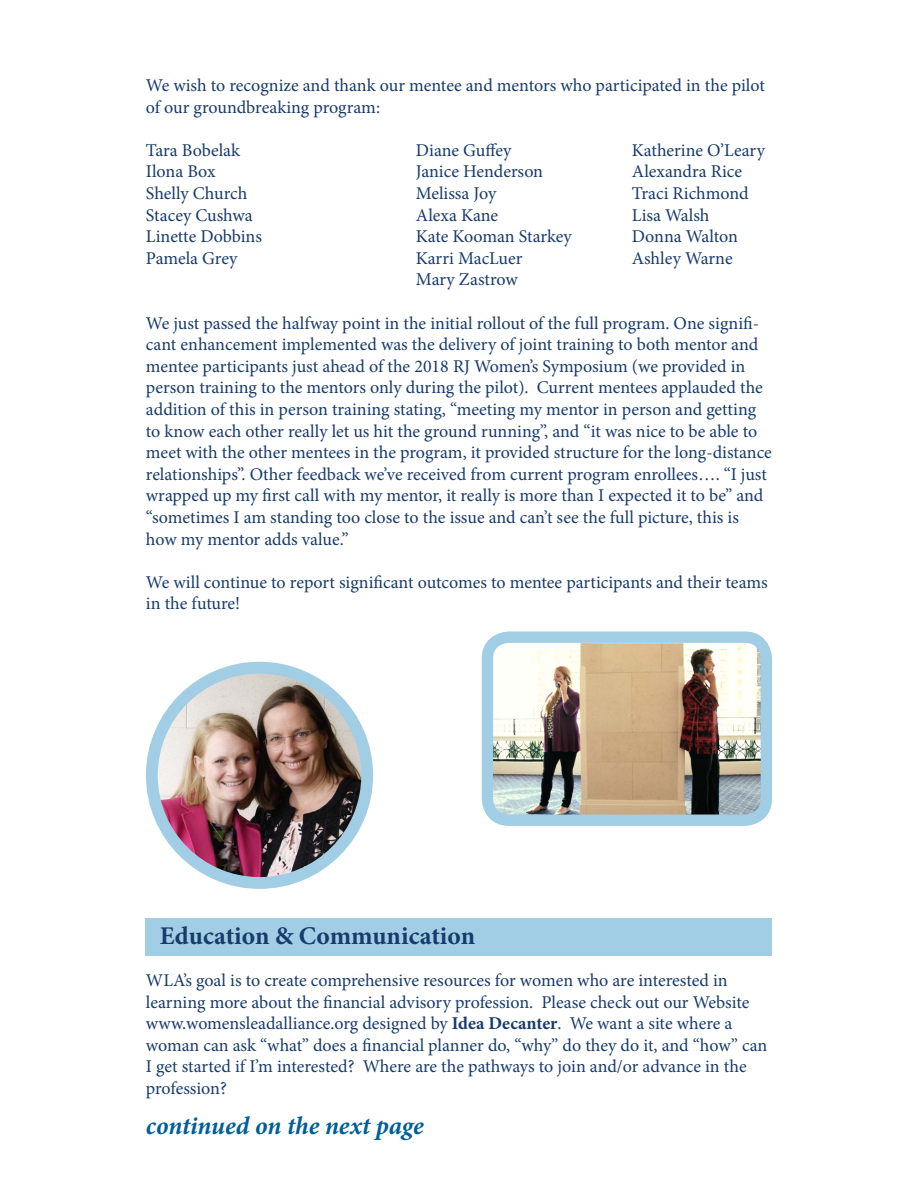
<style>
.page{position:relative;width:918px;height:1188px;background:#fff}
.page>*{position:absolute;margin:0;border:0;box-sizing:border-box;transform-origin:0 0}
.t1{font:700 25.5px "Minion Pro";color:#173b6b}
.t2{font:italic 700 25.5px "Minion Pro";letter-spacing:-.005em;color:#005f99}
.t3{font:18px/21.6px "Minion Pro";letter-spacing:-.005em;color:#173b6b}
.s1{font-weight:700}
</style>
<div class="page">
<img style="left:152px;top:668px;width:215px;height:215px;border-radius:108px">
<div style="left:146px;top:662px;width:227px;height:227px;border:12px solid #a1cee5;border-radius:50%"></div>
<img style="left:494px;top:644px;width:266px;height:170px">
<div style="left:482px;top:632px;width:290px;height:194px;border:11px solid #a1cee5;border-radius:22px"></div>
<div style="left:146px;top:918px;width:626px;height:38px;background:#a1cee5"></div>
<p class="t3" style="left:146px;top:75px;width:621px">We wish to recognize and thank our mentee and mentors who participated in the pilot of our groundbreaking program:</p>
<p class="t3" style="left:146px;top:139px;width:96px">Tara Bobelak</p>
<p class="t3" style="left:416px;top:139px;width:97px">Diane Guffey</p>
<p class="t3" style="left:632px;top:139px;width:135px">Katherine O’Leary</p>
<p class="t3" style="left:146px;top:161px;width:71px">Ilona Box</p>
<p class="t3" style="left:416px;top:161px;width:129px">Janice Henderson</p>
<p class="t3" style="left:632px;top:161px;width:112px">Alexandra Rice</p>
<p class="t3" style="left:146px;top:183px;width:103px">Shelly Church</p>
<p class="t3" style="left:416px;top:183px;width:82px">Melissa Joy</p>
<p class="t3" style="left:632px;top:183px;width:118px">Traci Richmond</p>
<p class="t3" style="left:146px;top:204px;width:108px">Stacey Cushwa</p>
<p class="t3" style="left:416px;top:204px;width:84px">Alexa Kane</p>
<p class="t3" style="left:632px;top:204px;width:79px">Lisa Walsh</p>
<p class="t3" style="left:146px;top:226px;width:118px">Linette Dobbins</p>
<p class="t3" style="left:416px;top:226px;width:157px">Kate Kooman Starkey</p>
<p class="t3" style="left:632px;top:226px;width:108px">Donna Walton</p>
<p class="t3" style="left:146px;top:247px;width:93px">Pamela Grey</p>
<p class="t3" style="left:416px;top:247px;width:108px">Karri MacLuer</p>
<p class="t3" style="left:632px;top:247px;width:102px">Ashley Warne</p>
<p class="t3" style="left:416px;top:269px;width:103px">Mary Zastrow</p>
<p class="t3" style="left:146px;top:312px;width:628px">We just passed the halfway point in the initial rollout of the full program. One signifi&shy;cant enhancement implemented was the delivery of joint training to both mentor and mentee participants just ahead of the 2018 RJ Women’s Symposium (we provided in person training to the mentors only during the pilot). Current mentees applauded the addition of this in person training stating, “meeting my mentor in person and getting to know each other really let us hit the ground running”, and “it was nice to be able to meet with the other mentees in the program, it provided structure for the long-distance relationships”. Other feedback we’ve received from current program enrollees…. “I just wrapped up my first call with my mentor, it really is more than I expected it to be” and “sometimes I am standing too close to the issue and can’t see the full picture, this is how my mentor adds value.”</p>
<p class="t3" style="left:146px;top:571px;width:623px">We will continue to report significant outcomes to mentee participants and their teams in the future!</p>
<h1 class="t1" style="left:160px;top:918px;width:317px">Education &amp; Communication</h1>
<p class="t3" style="left:146px;top:970px;width:623px">WLA’s goal is to create comprehensive resources for women who are interested in learning more about the financial advisory profession. Please check out our Website www.womensleadalliance.org designed by <span class="s1">Idea Decanter</span>. We want a site where a woman can ask “what” does a financial planner do, “why” do they do it, and “how” can I get started if I’m interested? Where are the pathways to join and/or advance in the profession?</p>
<h1 class="t2" style="left:146px;top:1108px;width:279px">continued on the next page</h1>
</div>
